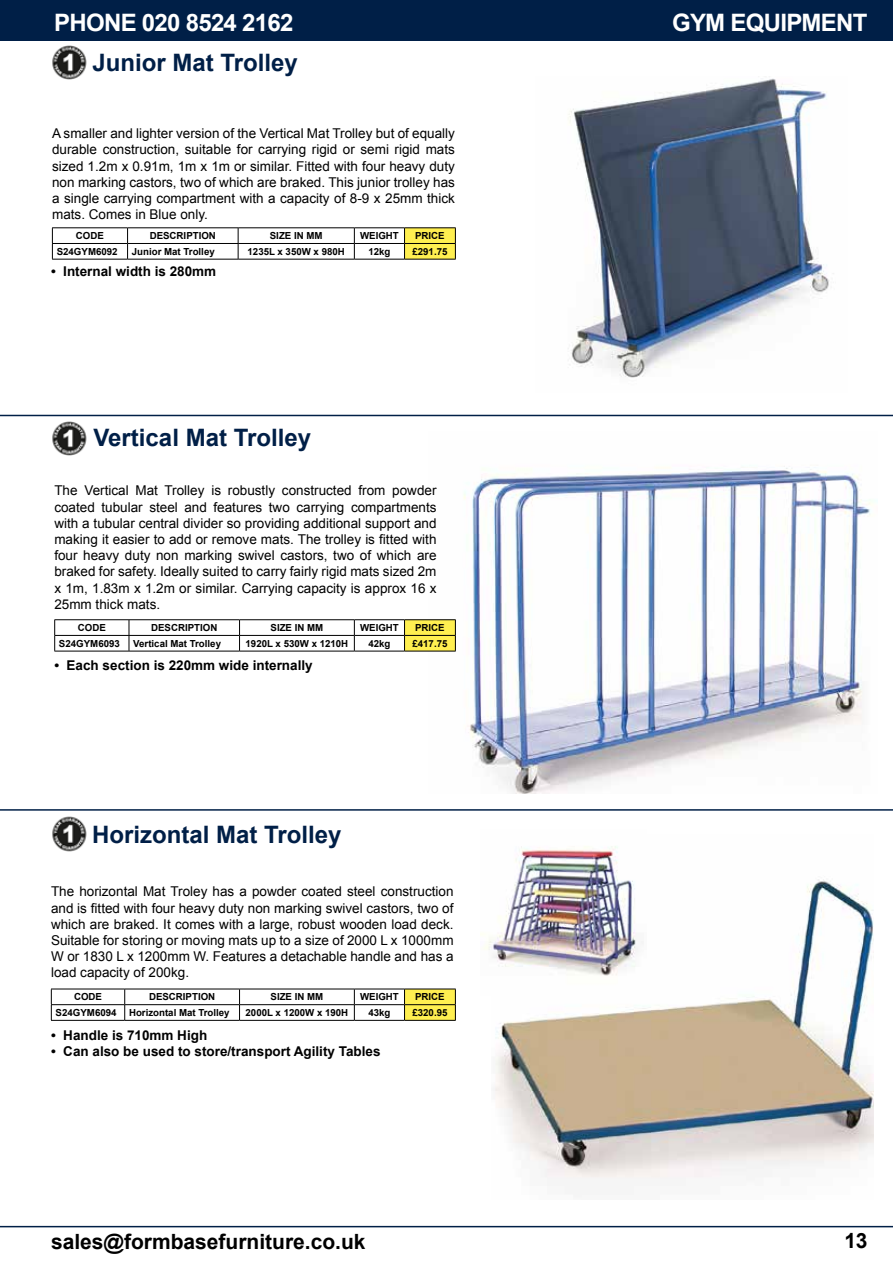
<style>
.page{position:relative;width:893px;height:1263px;background:#fff}
.page>*{position:absolute;margin:0;border:0;box-sizing:border-box;transform-origin:0 0}
.t1{font:700 24px "Arial";color:#001f47}
.t2{font:700 24px "Arial";letter-spacing:-.03em;color:#fff}
.t3{font:700 21px "Arial";color:#000}
.t4{font:13.5px/16.2px "Arial";color:#000;text-align:justify}
.t5{font:700 13.5px "Arial";color:#000}
.t6{font:700 9.75px "Arial";color:#000}
</style>
<div class="page">
<div style="left:0;top:0;width:893px;height:40px;background:#001f47"></div>
<hr style="left:0;top:1226px;width:893px;height:1px;background:#001f47">
<hr style="left:0;top:415px;width:893px;height:1px;background:#001f47">
<hr style="left:0;top:809px;width:893px;height:2px;background:#001f47">
<img style="left:463px;top:466px;width:414px;height:327px">
<hr style="left:54px;top:619px;width:75px;height:1px;background:#000">
<hr style="left:129px;top:619px;width:111px;height:1px;background:#000">
<hr style="left:240px;top:619px;width:114px;height:1px;background:#000">
<hr style="left:354px;top:619px;width:51px;height:1px;background:#000">
<hr style="left:405px;top:619px;width:51px;height:1px;background:#000">
<svg style="left:54px;top:620px;width:402px;height:31px"></svg>
<hr style="left:54px;top:651px;width:75px;height:1px;background:#000">
<hr style="left:129px;top:651px;width:111px;height:1px;background:#000">
<hr style="left:240px;top:651px;width:114px;height:1px;background:#000">
<hr style="left:354px;top:651px;width:51px;height:1px;background:#000">
<hr style="left:405px;top:651px;width:51px;height:1px;background:#000">
<svg style="left:51px;top:989px;width:405px;height:31px"></svg>
<hr style="left:51px;top:1020px;width:74px;height:1px;background:#000">
<hr style="left:125px;top:1020px;width:115px;height:1px;background:#000">
<hr style="left:240px;top:1020px;width:114px;height:1px;background:#000">
<hr style="left:354px;top:1020px;width:51px;height:1px;background:#000">
<hr style="left:405px;top:1020px;width:51px;height:1px;background:#000">
<hr style="left:52px;top:227px;width:76px;height:1px;background:#000">
<hr style="left:128px;top:227px;width:110px;height:1px;background:#000">
<hr style="left:238px;top:227px;width:116px;height:1px;background:#000">
<hr style="left:354px;top:227px;width:51px;height:1px;background:#000">
<hr style="left:405px;top:227px;width:51px;height:1px;background:#000">
<svg style="left:52px;top:228px;width:404px;height:31px"></svg>
<hr style="left:52px;top:259px;width:76px;height:1px;background:#000">
<hr style="left:128px;top:259px;width:110px;height:1px;background:#000">
<hr style="left:238px;top:259px;width:116px;height:1px;background:#000">
<hr style="left:354px;top:259px;width:51px;height:1px;background:#000">
<hr style="left:405px;top:259px;width:51px;height:1px;background:#000">
<img style="left:568px;top:78px;width:266px;height:300px">
<img style="left:494px;top:879px;width:379px;height:300px">
<img style="left:480px;top:846px;width:167px;height:150px">
<img style="left:52px;top:45px;width:35px;height:35px">
<img style="left:52px;top:421px;width:35px;height:35px">
<img style="left:52px;top:816px;width:35px;height:36px">
<h1 class="t2" style="left:54px;top:7px;width:241px">PHONE 020 8524 2162</h1>
<h1 class="t2" style="left:672px;top:7px;width:197px">GYM EQUIPMENT</h1>
<h1 class="t1" style="left:92px;top:46px;width:207px">Junior Mat Trolley</h1>
<p class="t4" style="left:52px;top:125px;width:404px">A smaller and lighter version of the Vertical Mat Trolley but of equally durable construction, suitable for carrying rigid or semi rigid mats sized 1.2m x 0.91m, 1m x 1m or similar. Fitted with four heavy duty non marking castors, two of which are braked. This junior trolley has a single carrying compartment with a capacity of 8-9 x 25mm thick mats. Comes in Blue only.</p>
<p class="t6" style="left:76px;top:229px;width:29px">CODE</p>
<p class="t6" style="left:150px;top:229px;width:68px">DESCRIPTION</p>
<p class="t6" style="left:270px;top:229px;width:54px">SIZE IN MM</p>
<p class="t6" style="left:360px;top:229px;width:40px">WEIGHT</p>
<p class="t6" style="left:415px;top:229px;width:31px">PRICE</p>
<p class="t6" style="left:57px;top:245px;width:63px">S24GYM6092</p>
<p class="t6" style="left:132px;top:245px;width:84px">Junior Mat Trolley</p>
<p class="t6" style="left:248px;top:245px;width:99px">1235L x 350W x 980H</p>
<p class="t6" style="left:368px;top:245px;width:24px">12kg</p>
<p class="t6" style="left:412px;top:245px;width:37px">£291.75</p>
<p class="t5" style="left:51px;top:262px;width:167px">• Internal width is 280mm</p>
<h1 class="t1" style="left:94px;top:422px;width:219px">Vertical Mat Trolley</h1>
<p class="t4" style="left:54px;top:483px;width:384px">The Vertical Mat Trolley is robustly constructed from powder coated tubular steel and features two carrying compartments with a tubular central divider so providing additional support and making it easier to add or remove mats. The trolley is fitted with four heavy duty non marking swivel castors, two of which are braked for safety. Ideally suited to carry fairly rigid mats sized 2m x 1m, 1.83m x 1.2m or similar. Carrying capacity is approx 16 x 25mm thick mats.</p>
<p class="t6" style="left:78px;top:621px;width:29px">CODE</p>
<p class="t6" style="left:151px;top:621px;width:68px">DESCRIPTION</p>
<p class="t6" style="left:271px;top:621px;width:54px">SIZE IN MM</p>
<p class="t6" style="left:360px;top:621px;width:40px">WEIGHT</p>
<p class="t6" style="left:415px;top:621px;width:31px">PRICE</p>
<p class="t6" style="left:59px;top:637px;width:63px">S24GYM6093</p>
<p class="t6" style="left:133px;top:637px;width:89px">Vertical Mat Trolley</p>
<p class="t6" style="left:246px;top:637px;width:104px">1920L x 530W x 1210H</p>
<p class="t6" style="left:368px;top:637px;width:24px">42kg</p>
<p class="t6" style="left:412px;top:637px;width:37px">£417.75</p>
<p class="t5" style="left:54px;top:656px;width:260px">• Each section is 220mm wide internally</p>
<h1 class="t1" style="left:92px;top:819px;width:251px">Horizontal Mat Trolley</h1>
<p class="t4" style="left:51px;top:884px;width:404px">The horizontal Mat Troley has a powder coated steel construction and is fitted with four heavy duty non marking swivel castors, two of which are braked. It comes with a large, robust wooden load deck.<br>Suitable for storing or moving mats up to a size of 2000 L x 1000mm W or 1830 L x 1200mm W. Features a detachable handle and has a load capacity of 200kg.</p>
<p class="t6" style="left:74px;top:990px;width:29px">CODE</p>
<p class="t6" style="left:149px;top:990px;width:68px">DESCRIPTION</p>
<p class="t6" style="left:271px;top:990px;width:54px">SIZE IN MM</p>
<p class="t6" style="left:360px;top:990px;width:40px">WEIGHT</p>
<p class="t6" style="left:415px;top:990px;width:31px">PRICE</p>
<p class="t6" style="left:56px;top:1006px;width:63px">S24GYM6094</p>
<p class="t6" style="left:129px;top:1006px;width:102px">Horizontal Mat Trolley</p>
<p class="t6" style="left:246px;top:1006px;width:104px">2000L x 1200W x 190H</p>
<p class="t6" style="left:368px;top:1006px;width:24px">43kg</p>
<p class="t6" style="left:412px;top:1006px;width:37px">£320.95</p>
<p class="t5" style="left:51px;top:1026px;width:158px">• Handle is 710mm High</p>
<p class="t5" style="left:51px;top:1042px;width:331px">• Can also be used to store/transport Agility Tables</p>
<h2 class="t3" style="left:51px;top:1227px;width:316px">sales@formbasefurniture.co.uk</h2>
<h2 class="t3" style="left:844px;top:1226px;width:25px">13</h2>
</div>
